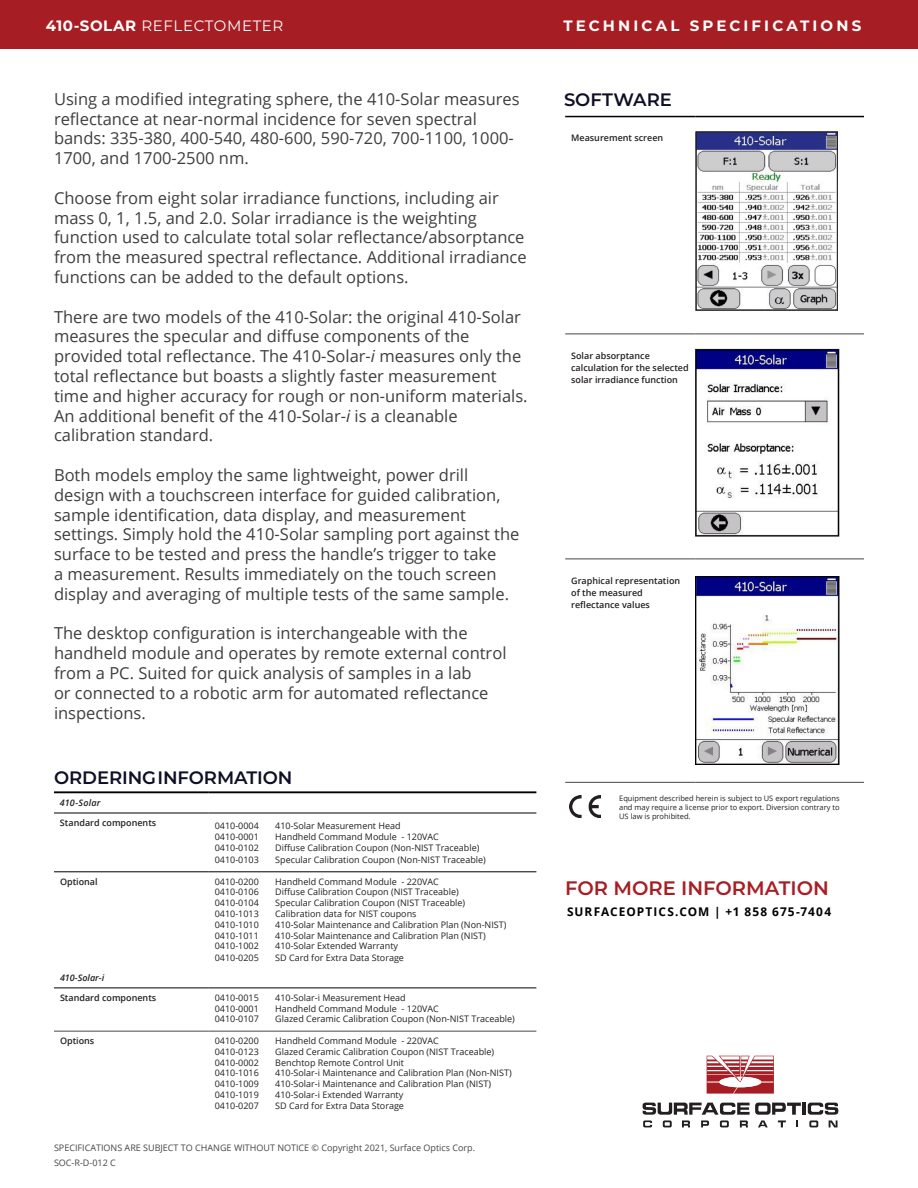
<style>
.page{position:relative;width:918px;height:1188px;background:#fff}
.page>*{position:absolute;margin:0;border:0;box-sizing:border-box;transform-origin:0 0}
.t1{font:600 19.5px "Montserrat";color:#a71e24}
.Body_Paragraph{font:600 18px "Montserrat";color:#0e0e26}
.Body_Text_9_px_Left{font:16.5px/19.8px "Open Sans";color:#3e3e3f}
.t2{font:700 15px "Montserrat";letter-spacing:.21em;color:#fff}
.t3{font:15px "Montserrat";letter-spacing:.04em;color:#fff}
.t4{font:700 12px "Open Sans";letter-spacing:.09em;color:#000}
.t5{font:9px "Open Sans";color:#231f20}
.t6{font:600 9px/12px "Open Sans";color:#231f20}
.t7{font:9px "Open Sans";color:#454647}
.Body_Paragraph-2{font:italic 600 9px "Open Sans";color:#231f20}
.Body_Paragraph-3{font:italic 600 9px "Open Sans";letter-spacing:.025em;color:#231f20}
.t8{font:7.5px/9px "Open Sans";color:#231f20;text-align:justify}
.s1{font-weight:700}
.s2{font-style:italic}
</style>
<div class="page">
<hr style="left:565px;top:782px;width:131px;height:1px;background:#454647">
<hr style="left:696px;top:782px;width:168px;height:1px;background:#454647">
<hr style="left:696px;top:116px;width:168px;height:1px;background:#000">
<hr style="left:565px;top:116px;width:131px;height:1px;background:#000">
<hr style="left:565px;top:334px;width:131px;height:1px;background:#454647">
<hr style="left:696px;top:334px;width:168px;height:1px;background:#454647">
<hr style="left:565px;top:559px;width:131px;height:1px;background:#454647">
<hr style="left:696px;top:559px;width:168px;height:1px;background:#454647">
<img style="left:696px;top:133px;width:141px;height:178px">
<hr style="left:54px;top:871px;width:155px;height:1px;background:#000">
<hr style="left:209px;top:871px;width:327px;height:1px;background:#000">
<hr style="left:54px;top:791px;width:155px;height:2px;background:#000">
<hr style="left:209px;top:791px;width:327px;height:2px;background:#000">
<hr style="left:54px;top:813px;width:155px;height:1px;background:#000">
<hr style="left:209px;top:813px;width:327px;height:1px;background:#000">
<hr style="left:54px;top:988px;width:155px;height:1px;background:#000">
<hr style="left:209px;top:988px;width:327px;height:1px;background:#000">
<hr style="left:54px;top:1031px;width:155px;height:1px;background:#454647">
<hr style="left:209px;top:1031px;width:327px;height:1px;background:#454647">
<img style="left:695px;top:349px;width:144px;height:188px">
<div style="left:696px;top:131px;width:142px;height:179px;border:1px solid #231f20"></div>
<img style="left:696px;top:577px;width:144px;height:188px">
<div style="left:0;top:0;width:918px;height:49px;background:#a61e23"></div>
<img style="left:569px;top:796px;width:31px;height:22px">
<svg style="left:643px;top:1103px;width:195px;height:24px"></svg>
<svg style="left:707px;top:1056px;width:67px;height:38px"></svg>
<p class="t3" style="left:46px;top:15px;width:239px"><span class="s1">410-SOLAR</span> REFLECTOMETER</p>
<p class="t2" style="left:564px;top:14px;width:299px">TECHNICAL SPECIFICATIONS</p>
<p class="Body_Text_9_px_Left" style="left:54px;top:89px;width:467px">Using a modified integrating sphere, the 410-Solar measures reflectance at near-normal incidence for seven spectral bands: 335-380, 400-540, 480-600, 590-720, 700-1100, 1000- 1700, and 1700-2500 nm.</p>
<p class="Body_Text_9_px_Left" style="left:54px;top:188px;width:474px">Choose from eight solar irradiance functions, including air mass 0, 1, 1.5, and 2.0. Solar irradiance is the weighting function used to calculate total solar reflectance/absorptance from the measured spectral reflectance. Additional irradiance functions can be added to the default options.</p>
<p class="Body_Text_9_px_Left" style="left:54px;top:306px;width:475px">There are two models of the 410-Solar: the original 410-Solar measures the specular and diffuse components of the provided total reflectance. The 410-Solar-<span class="s2">i</span> measures only the total reflectance but boasts a slightly faster measurement time and higher accuracy for rough or non-uniform materials.<br>An additional benefit of the 410-Solar-<span class="s2">i</span> is a cleanable calibration standard.</p>
<p class="Body_Text_9_px_Left" style="left:54px;top:465px;width:467px">Both models employ the same lightweight, power drill design with a touchscreen interface for guided calibration, sample identification, data display, and measurement settings. Simply hold the 410-Solar sampling port against the surface to be tested and press the handle’s trigger to take<br>a measurement. Results immediately on the touch screen display and averaging of multiple tests of the same sample.</p>
<p class="Body_Text_9_px_Left" style="left:54px;top:623px;width:454px">The desktop configuration is interchangeable with the handheld module and operates by remote external control from a PC. Suited for quick analysis of samples in a lab<br>or connected to a robotic arm for automated reflectance inspections.</p>
<p class="Body_Paragraph" style="left:54px;top:764px;width:240px">ORDERING INFORMATION</p>
<p class="Body_Paragraph-3" style="left:60px;top:797px;width:42px">410-Solar</p>
<p class="t6" style="left:60px;top:816px;width:98px">Standard components</p>
<p class="t5" style="left:215px;top:820px;width:46px">0410-0004</p>
<p class="t5" style="left:275px;top:820px;width:127px">410-Solar Measurement Head</p>
<p class="t5" style="left:215px;top:830px;width:46px">0410-0001</p>
<p class="t5" style="left:275px;top:830px;width:165px">Handheld Command Module - 120VAC</p>
<p class="t5" style="left:215px;top:841px;width:46px">0410-0102</p>
<p class="t5" style="left:275px;top:841px;width:206px">Diffuse Calibration Coupon (Non-NIST Traceable)</p>
<p class="t5" style="left:215px;top:853px;width:46px">0410-0103</p>
<p class="t5" style="left:275px;top:853px;width:212px">Specular Calibration Coupon (Non-NIST Traceable)</p>
<p class="t6" style="left:60px;top:875px;width:39px">Optional</p>
<p class="t5" style="left:215px;top:875px;width:46px">0410-0200</p>
<p class="t5" style="left:275px;top:875px;width:165px">Handheld Command Module - 220VAC</p>
<p class="t5" style="left:215px;top:886px;width:46px">0410-0106</p>
<p class="t5" style="left:275px;top:886px;width:185px">Diffuse Calibration Coupon (NIST Traceable)</p>
<p class="t5" style="left:215px;top:897px;width:46px">0410-0104</p>
<p class="t5" style="left:275px;top:897px;width:191px">Specular Calibration Coupon (NIST Traceable)</p>
<p class="t5" style="left:215px;top:908px;width:46px">0410-1013</p>
<p class="t5" style="left:275px;top:908px;width:143px">Calibration data for NIST coupons</p>
<p class="t5" style="left:215px;top:918px;width:46px">0410-1010</p>
<p class="t5" style="left:275px;top:918px;width:233px">410-Solar Maintenance and Calibration Plan (Non-NIST)</p>
<p class="t5" style="left:215px;top:929px;width:46px">0410-1011</p>
<p class="t5" style="left:275px;top:929px;width:212px">410-Solar Maintenance and Calibration Plan (NIST)</p>
<p class="t5" style="left:215px;top:940px;width:46px">0410-1002</p>
<p class="t5" style="left:275px;top:940px;width:124px">410-Solar Extended Warranty</p>
<p class="t5" style="left:215px;top:952px;width:46px">0410-0205</p>
<p class="t5" style="left:275px;top:952px;width:130px">SD Card for Extra Data Storage</p>
<p class="Body_Paragraph-2" style="left:60px;top:972px;width:46px">410-Solar-i</p>
<p class="t6" style="left:60px;top:991px;width:98px">Standard components</p>
<p class="t5" style="left:215px;top:991px;width:46px">0410-0015</p>
<p class="t5" style="left:275px;top:991px;width:132px">410-Solar-i Measurement Head</p>
<p class="t5" style="left:215px;top:1002px;width:46px">0410-0001</p>
<p class="t5" style="left:275px;top:1002px;width:165px">Handheld Command Module - 120VAC</p>
<p class="t5" style="left:215px;top:1013px;width:46px">0410-0107</p>
<p class="t5" style="left:275px;top:1013px;width:241px">Glazed Ceramic Calibration Coupon (Non-NIST Traceable)</p>
<p class="t6" style="left:60px;top:1035px;width:36px">Options</p>
<p class="t5" style="left:215px;top:1035px;width:46px">0410-0200</p>
<p class="t5" style="left:275px;top:1035px;width:165px">Handheld Command Module - 220VAC</p>
<p class="t5" style="left:215px;top:1045px;width:46px">0410-0123</p>
<p class="t5" style="left:275px;top:1045px;width:220px">Glazed Ceramic Calibration Coupon (NIST Traceable)</p>
<p class="t5" style="left:215px;top:1056px;width:46px">0410-0002</p>
<p class="t5" style="left:275px;top:1056px;width:130px">Benchtop Remote Control Unit</p>
<p class="t5" style="left:215px;top:1067px;width:46px">0410-1016</p>
<p class="t5" style="left:275px;top:1067px;width:238px">410-Solar-i Maintenance and Calibration Plan (Non-NIST)</p>
<p class="t5" style="left:215px;top:1078px;width:46px">0410-1009</p>
<p class="t5" style="left:275px;top:1078px;width:217px">410-Solar-i Maintenance and Calibration Plan (NIST)</p>
<p class="t5" style="left:215px;top:1089px;width:46px">0410-1019</p>
<p class="t5" style="left:275px;top:1089px;width:130px">410-Solar-i Extended Warranty</p>
<p class="t5" style="left:215px;top:1099px;width:46px">0410-0207</p>
<p class="t5" style="left:275px;top:1099px;width:130px">SD Card for Extra Data Storage</p>
<p class="t7" style="left:54px;top:1141px;width:423px">SPECIFICATIONS ARE SUBJECT TO CHANGE WITHOUT NOTICE © Copyright 2021, Surface Optics Corp.</p>
<p class="t7" style="left:54px;top:1156px;width:63px">SOC-R-D-012 C</p>
<p class="Body_Paragraph" style="left:564px;top:87px;width:109px">SOFTWARE</p>
<p class="t6" style="left:571px;top:132px;width:94px">Measurement screen</p>
<p class="t6" style="left:571px;top:349px;width:119px">Solar absorptance calculation for the selected solar irradiance function</p>
<p class="t6" style="left:571px;top:574px;width:111px">Graphical representation of the measured reflectance values</p>
<p class="t8" style="left:619px;top:794px;width:222px">Equipment described herein is subject to US export regulations and may require a license prior to export. Diversion contrary to US law is prohibited.</p>
<p class="t1" style="left:565px;top:874px;width:265px">FOR MORE INFORMATION</p>
<p class="t4" style="left:567px;top:903px;width:266px">SURFACEOPTICS.COM | +1 858 675-7404</p>
</div>
